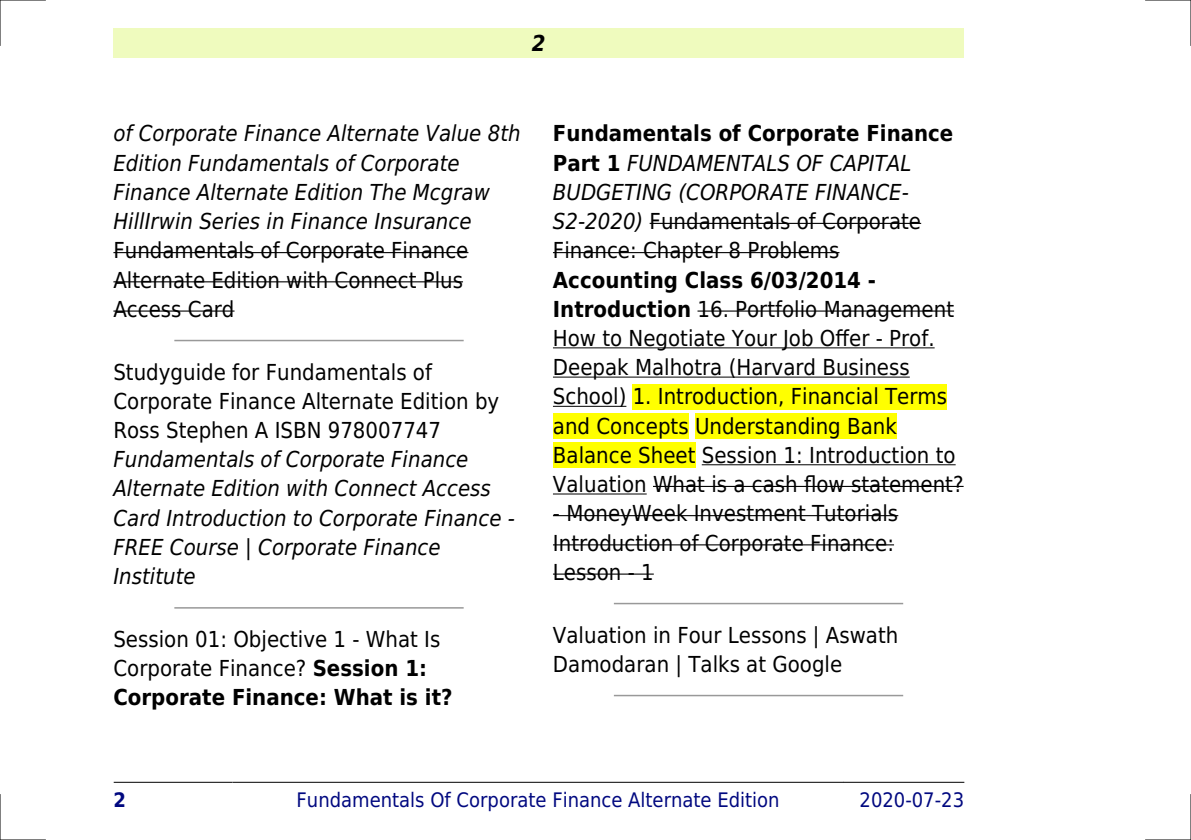
<style>
.page{position:relative;width:1191px;height:840px;background:#fff}
.page>*{position:absolute;margin:0;border:0;box-sizing:border-box;transform-origin:0 0}
.t1{font:22px/29.2px "DejaVu Sans Condensed";color:#000}
.t2{font:italic 22px/29.2px "DejaVu Sans Condensed";color:#000}
.t3{font:italic 700 22px "DejaVu Sans Condensed";color:#000}
.t4{font:20px "DejaVu Sans Condensed";color:#000880}
.t5{font:700 20px "DejaVu Sans Condensed";color:#000880}
.s1{font-weight:700}
.s2{font-weight:700;font-style:normal}
.s3{font-style:normal}
</style>
<div class="page">
<div style="left:113px;top:28px;width:851px;height:30px;background:#effbbe"></div>
<hr style="left:114px;top:781px;width:118px;height:1px;background:#000">
<hr style="left:233px;top:781px;width:610px;height:1px;background:#000">
<hr style="left:844px;top:781px;width:120px;height:1px;background:#000">
<hr style="left:113px;top:252px;width:355px;height:1px;background:#000">
<hr style="left:113px;top:281px;width:350px;height:1px;background:#000">
<hr style="left:113px;top:310px;width:121px;height:1px;background:#000">
<hr style="left:175px;top:339px;width:288px;height:2px;background:#999">
<hr style="left:175px;top:606px;width:288px;height:2px;background:#999">
<hr style="left:649px;top:223px;width:272px;height:1px;background:#000">
<hr style="left:553px;top:252px;width:286px;height:1px;background:#000">
<hr style="left:697px;top:310px;width:257px;height:1px;background:#000">
<hr style="left:553px;top:347px;width:381px;height:1px;background:#000">
<hr style="left:553px;top:376px;width:356px;height:1px;background:#000">
<hr style="left:553px;top:405px;width:73px;height:1px;background:#000">
<div style="left:632px;top:384px;width:315px;height:25px;background:#ff0"></div>
<div style="left:553px;top:413px;width:135px;height:25px;background:#ff0"></div>
<div style="left:695px;top:413px;width:202px;height:25px;background:#ff0"></div>
<div style="left:553px;top:442px;width:142px;height:26px;background:#ff0"></div>
<hr style="left:702px;top:464px;width:253px;height:1px;background:#000">
<hr style="left:553px;top:493px;width:93px;height:1px;background:#000">
<hr style="left:653px;top:485px;width:310px;height:1px;background:#000">
<hr style="left:553px;top:515px;width:345px;height:1px;background:#000">
<hr style="left:553px;top:544px;width:341px;height:1px;background:#000">
<hr style="left:553px;top:573px;width:101px;height:1px;background:#000">
<hr style="left:614px;top:602px;width:288px;height:2px;background:#999">
<hr style="left:614px;top:694px;width:288px;height:2px;background:#999">
<hr style="left:0;top:0;width:45px;height:1px;background:#000">
<hr style="left:1145px;top:0;width:46px;height:1px;background:#000">
<hr style="left:0;top:839px;width:45px;height:1px;background:#000">
<hr style="left:1145px;top:839px;width:46px;height:1px;background:#000">
<hr style="left:0;top:0;width:1px;height:45px;background:#000">
<hr style="left:0;top:794px;width:1px;height:45px;background:#000">
<hr style="left:1190px;top:0;width:1px;height:45px;background:#000">
<hr style="left:1190px;top:794px;width:1px;height:45px;background:#000">
<p class="t3" style="left:532px;top:30px;width:15px">2</p>
<p class="t2" style="left:113px;top:119px;width:409px">of Corporate Finance Alternate Value 8th Edition Fundamentals of Corporate Finance Alternate Edition The Mcgraw HillIrwin Series in Finance Insurance</p>
<p class="t1" style="left:113px;top:236px;width:356px">Fundamentals of Corporate Finance<br>Alternate Edition with Connect Plus<br>Access Card</p>
<p class="t1" style="left:113px;top:357px;width:387px">Studyguide for Fundamentals of<br>Corporate Finance Alternate Edition by<br>Ross Stephen A ISBN 978007747</p>
<p class="t2" style="left:113px;top:444px;width:403px">Fundamentals of Corporate Finance<br>Alternate Edition with Connect Access<br>Card Introduction to Corporate Finance -<br>FREE Course | Corporate Finance<br>Institute</p>
<p class="t1" style="left:113px;top:624px;width:341px">Session 01: Objective 1 - What Is<br>Corporate Finance? <span class="s1">Session 1:<br>Corporate Finance: What is it?</span></p>
<p class="t2" style="left:553px;top:119px;width:402px"><span class="s2">Fundamentals of Corporate Finance<br>Part 1</span> FUNDAMENTALS OF CAPITAL<br>BUDGETING (CORPORATE FINANCE-<br>S2-2020) <span class="s3">Fundamentals of Corporate<br>Finance: Chapter 8 Problems</span></p>
<p class="t1" style="left:553px;top:265px;width:412px"><span class="s1">Accounting Class 6/03/2014 - Introduction</span> 16. Portfolio Management How to Negotiate Your Job Offer - Prof.<br>Deepak Malhotra (Harvard Business School) 1. Introduction, Financial Terms and Concepts Understanding Bank Balance Sheet Session 1: Introduction to Valuation What is a cash flow statement?</p>
<p class="t1" style="left:553px;top:499px;width:347px">- MoneyWeek Investment Tutorials<br>Introduction of Corporate Finance:<br>Lesson - 1</p>
<p class="t1" style="left:553px;top:620px;width:347px">Valuation in Four Lessons | Aswath<br>Damodaran | Talks at Google</p>
<p class="t5" style="left:113px;top:787px;width:14px">2</p>
<p class="t4" style="left:296px;top:787px;width:484px">Fundamentals Of Corporate Finance Alternate Edition</p>
<p class="t4" style="left:859px;top:787px;width:106px">2020-07-23</p>
</div>
